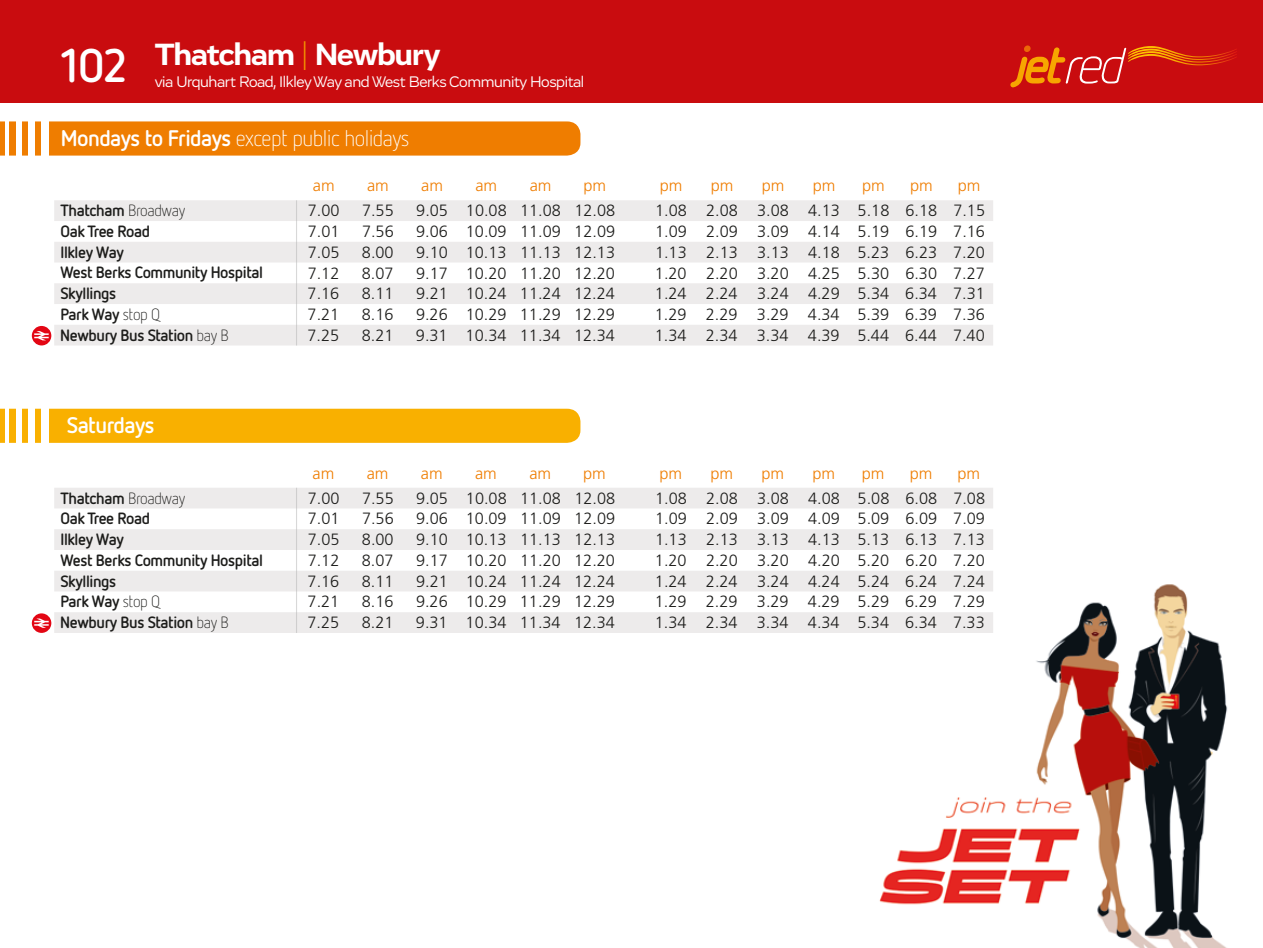
<style>
.page{position:relative;width:1263px;height:948px;background:#fff}
.page>*{position:absolute;margin:0;border:0;box-sizing:border-box;transform-origin:0 0}
.t1{font:700 31.5px "Vito";letter-spacing:-.025em;color:#fff}
.t2{font:300 22.5px "Netto OT";letter-spacing:-.025em;color:#fff}
.t3{font:700 22.5px "Netto OT";letter-spacing:-.025em;color:#fff}
.t4{font:300 16.2px "Frutiger";color:#1d1d1b}
.t5{font:700 16.2px "Netto OT";letter-spacing:-.025em;color:#1d1d1b}
.t6{font:300 16.2px "Frutiger";color:#ef7d00}
.t7{font:15.75px "Vito";letter-spacing:-.025em;color:#fff}
.s1{font-family:"Netto OT";font-size:47.02px}
.s2{font-weight:300;color:#f39200}
.s3{font-weight:700}
.s4{font-weight:300}
</style>
<div class="page">
<img style="left:0;top:102px;width:1263px;height:845px">
<div style="left:0;top:0;width:631px;height:102px;background:#c90c0f"></div>
<div style="left:631px;top:0;width:632px;height:102px;background:#c90c0f"></div>
<svg style="left:1010px;top:45px;width:227px;height:42px"></svg>
<svg style="left:54px;top:200px;width:939px;height:145px;fill:#edebeb"></svg>
<div style="left:32px;top:326px;width:19px;height:19px;background:#e30614;border-radius:50%"></div>
<svg style="left:34px;top:331px;width:15px;height:9px"></svg>
<svg style="left:0;top:405px;width:580px;height:45px"></svg>
<hr style="left:296px;top:200px;width:1px;height:145px;background:#b2b2b2">
<svg style="left:0;top:118px;width:580px;height:45px"></svg>
<svg style="left:54px;top:487px;width:939px;height:145px;fill:#edebeb"></svg>
<div style="left:32px;top:613px;width:19px;height:19px;background:#e30614;border-radius:50%"></div>
<svg style="left:34px;top:618px;width:15px;height:9px"></svg>
<hr style="left:296px;top:487px;width:1px;height:145px;background:#b2b2b2">
<h1 class="t1" style="left:61px;top:35px;width:381px"><span class="s1">102</span> Thatcham <span class="s2">|</span> Newbury</h1>
<p class="t7" style="left:155px;top:73px;width:431px">via Urquhart Road, Ilkley Way and West Berks Community Hospital</p>
<h2 class="t2" style="left:61px;top:124px;width:350px"><span class="s3">Mondays to Fridays</span> except public holidays</h2>
<p class="t6" style="left:313px;top:176px;width:23px">am</p>
<p class="t6" style="left:367px;top:176px;width:23px">am</p>
<p class="t6" style="left:421px;top:176px;width:23px">am</p>
<p class="t6" style="left:475px;top:176px;width:23px">am</p>
<p class="t6" style="left:530px;top:176px;width:23px">am</p>
<p class="t6" style="left:583px;top:176px;width:24px">pm</p>
<p class="t6" style="left:660px;top:176px;width:24px">pm</p>
<p class="t6" style="left:711px;top:176px;width:24px">pm</p>
<p class="t6" style="left:762px;top:176px;width:24px">pm</p>
<p class="t6" style="left:813px;top:176px;width:24px">pm</p>
<p class="t6" style="left:862px;top:176px;width:24px">pm</p>
<p class="t6" style="left:910px;top:176px;width:24px">pm</p>
<p class="t6" style="left:958px;top:176px;width:24px">pm</p>
<p class="t5" style="left:61px;top:200px;width:126px">Thatcham <span class="s4">Broadway</span></p>
<p class="t4" style="left:308px;top:201px;width:33px">7.00</p>
<p class="t4" style="left:362px;top:201px;width:33px">7.55</p>
<p class="t4" style="left:416px;top:201px;width:200px">9.05 10.08 11.08 12.08</p>
<p class="t4" style="left:655px;top:201px;width:331px">1.08 2.08 3.08 4.13 5.18 6.18 7.15</p>
<p class="t5" style="left:61px;top:221px;width:91px">Oak Tree Road</p>
<p class="t4" style="left:308px;top:222px;width:33px">7.01</p>
<p class="t4" style="left:362px;top:222px;width:33px">7.56</p>
<p class="t4" style="left:416px;top:222px;width:200px">9.06 10.09 11.09 12.09</p>
<p class="t4" style="left:655px;top:222px;width:331px">1.09 2.09 3.09 4.14 5.19 6.19 7.16</p>
<p class="t5" style="left:60px;top:242px;width:65px">Ilkley Way</p>
<p class="t4" style="left:308px;top:243px;width:33px">7.05</p>
<p class="t4" style="left:362px;top:243px;width:33px">8.00</p>
<p class="t4" style="left:416px;top:243px;width:200px">9.10 10.13 11.13 12.13</p>
<p class="t4" style="left:655px;top:243px;width:331px">1.13 2.13 3.13 4.18 5.23 6.23 7.20</p>
<p class="t5" style="left:60px;top:262px;width:204px">West Berks Community Hospital</p>
<p class="t4" style="left:308px;top:264px;width:33px">7.12</p>
<p class="t4" style="left:362px;top:264px;width:33px">8.07</p>
<p class="t4" style="left:416px;top:264px;width:200px">9.17 10.20 11.20 12.20</p>
<p class="t4" style="left:655px;top:264px;width:331px">1.20 2.20 3.20 4.25 5.30 6.30 7.27</p>
<p class="t5" style="left:60px;top:283px;width:57px">Skyllings</p>
<p class="t4" style="left:308px;top:284px;width:33px">7.16</p>
<p class="t4" style="left:362px;top:284px;width:33px">8.11</p>
<p class="t4" style="left:416px;top:284px;width:200px">9.21 10.24 11.24 12.24</p>
<p class="t4" style="left:655px;top:284px;width:331px">1.24 2.24 3.24 4.29 5.34 6.34 7.31</p>
<p class="t5" style="left:60px;top:304px;width:101px">Park Way <span class="s4">stop Q</span></p>
<p class="t4" style="left:308px;top:305px;width:33px">7.21</p>
<p class="t4" style="left:362px;top:305px;width:33px">8.16</p>
<p class="t4" style="left:416px;top:305px;width:200px">9.26 10.29 11.29 12.29</p>
<p class="t4" style="left:655px;top:305px;width:331px">1.29 2.29 3.29 4.34 5.39 6.39 7.36</p>
<p class="t5" style="left:60px;top:324px;width:170px">Newbury Bus Station <span class="s4">bay B</span></p>
<p class="t4" style="left:308px;top:326px;width:33px">7.25</p>
<p class="t4" style="left:362px;top:326px;width:33px">8.21</p>
<p class="t4" style="left:416px;top:326px;width:200px">9.31 10.34 11.34 12.34</p>
<p class="t4" style="left:655px;top:326px;width:331px">1.34 2.34 3.34 4.39 5.44 6.44 7.40</p>
<h2 class="t3" style="left:67px;top:411px;width:89px">Saturdays</h2>
<p class="t6" style="left:312px;top:463px;width:23px">am</p>
<p class="t6" style="left:367px;top:463px;width:23px">am</p>
<p class="t6" style="left:421px;top:463px;width:23px">am</p>
<p class="t6" style="left:475px;top:463px;width:23px">am</p>
<p class="t6" style="left:529px;top:463px;width:23px">am</p>
<p class="t6" style="left:583px;top:463px;width:24px">pm</p>
<p class="t6" style="left:659px;top:463px;width:24px">pm</p>
<p class="t6" style="left:710px;top:463px;width:24px">pm</p>
<p class="t6" style="left:761px;top:463px;width:24px">pm</p>
<p class="t6" style="left:812px;top:463px;width:24px">pm</p>
<p class="t6" style="left:862px;top:463px;width:24px">pm</p>
<p class="t6" style="left:910px;top:463px;width:24px">pm</p>
<p class="t6" style="left:957px;top:463px;width:24px">pm</p>
<p class="t5" style="left:61px;top:487px;width:126px">Thatcham <span class="s4">Broadway</span></p>
<p class="t4" style="left:308px;top:488px;width:33px">7.00</p>
<p class="t4" style="left:362px;top:488px;width:33px">7.55</p>
<p class="t4" style="left:416px;top:488px;width:200px">9.05 10.08 11.08 12.08</p>
<p class="t4" style="left:655px;top:488px;width:331px">1.08 2.08 3.08 4.08 5.08 6.08 7.08</p>
<p class="t5" style="left:61px;top:508px;width:91px">Oak Tree Road</p>
<p class="t4" style="left:308px;top:509px;width:33px">7.01</p>
<p class="t4" style="left:362px;top:509px;width:33px">7.56</p>
<p class="t4" style="left:416px;top:509px;width:200px">9.06 10.09 11.09 12.09</p>
<p class="t4" style="left:655px;top:509px;width:331px">1.09 2.09 3.09 4.09 5.09 6.09 7.09</p>
<p class="t5" style="left:60px;top:529px;width:65px">Ilkley Way</p>
<p class="t4" style="left:308px;top:530px;width:33px">7.05</p>
<p class="t4" style="left:362px;top:530px;width:33px">8.00</p>
<p class="t4" style="left:416px;top:530px;width:200px">9.10 10.13 11.13 12.13</p>
<p class="t4" style="left:655px;top:530px;width:331px">1.13 2.13 3.13 4.13 5.13 6.13 7.13</p>
<p class="t5" style="left:60px;top:549px;width:204px">West Berks Community Hospital</p>
<p class="t4" style="left:308px;top:551px;width:33px">7.12</p>
<p class="t4" style="left:362px;top:551px;width:33px">8.07</p>
<p class="t4" style="left:416px;top:551px;width:200px">9.17 10.20 11.20 12.20</p>
<p class="t4" style="left:655px;top:551px;width:331px">1.20 2.20 3.20 4.20 5.20 6.20 7.20</p>
<p class="t5" style="left:60px;top:570px;width:57px">Skyllings</p>
<p class="t4" style="left:308px;top:571px;width:33px">7.16</p>
<p class="t4" style="left:362px;top:571px;width:33px">8.11</p>
<p class="t4" style="left:416px;top:571px;width:200px">9.21 10.24 11.24 12.24</p>
<p class="t4" style="left:655px;top:571px;width:331px">1.24 2.24 3.24 4.24 5.24 6.24 7.24</p>
<p class="t5" style="left:60px;top:591px;width:101px">Park Way <span class="s4">stop Q</span></p>
<p class="t4" style="left:308px;top:592px;width:33px">7.21</p>
<p class="t4" style="left:362px;top:592px;width:33px">8.16</p>
<p class="t4" style="left:416px;top:592px;width:200px">9.26 10.29 11.29 12.29</p>
<p class="t4" style="left:655px;top:592px;width:331px">1.29 2.29 3.29 4.29 5.29 6.29 7.29</p>
<p class="t5" style="left:60px;top:612px;width:170px">Newbury Bus Station <span class="s4">bay B</span></p>
<p class="t4" style="left:308px;top:613px;width:33px">7.25</p>
<p class="t4" style="left:362px;top:613px;width:33px">8.21</p>
<p class="t4" style="left:416px;top:613px;width:200px">9.31 10.34 11.34 12.34</p>
<p class="t4" style="left:655px;top:613px;width:331px">1.34 2.34 3.34 4.34 5.34 6.34 7.33</p>
</div>
